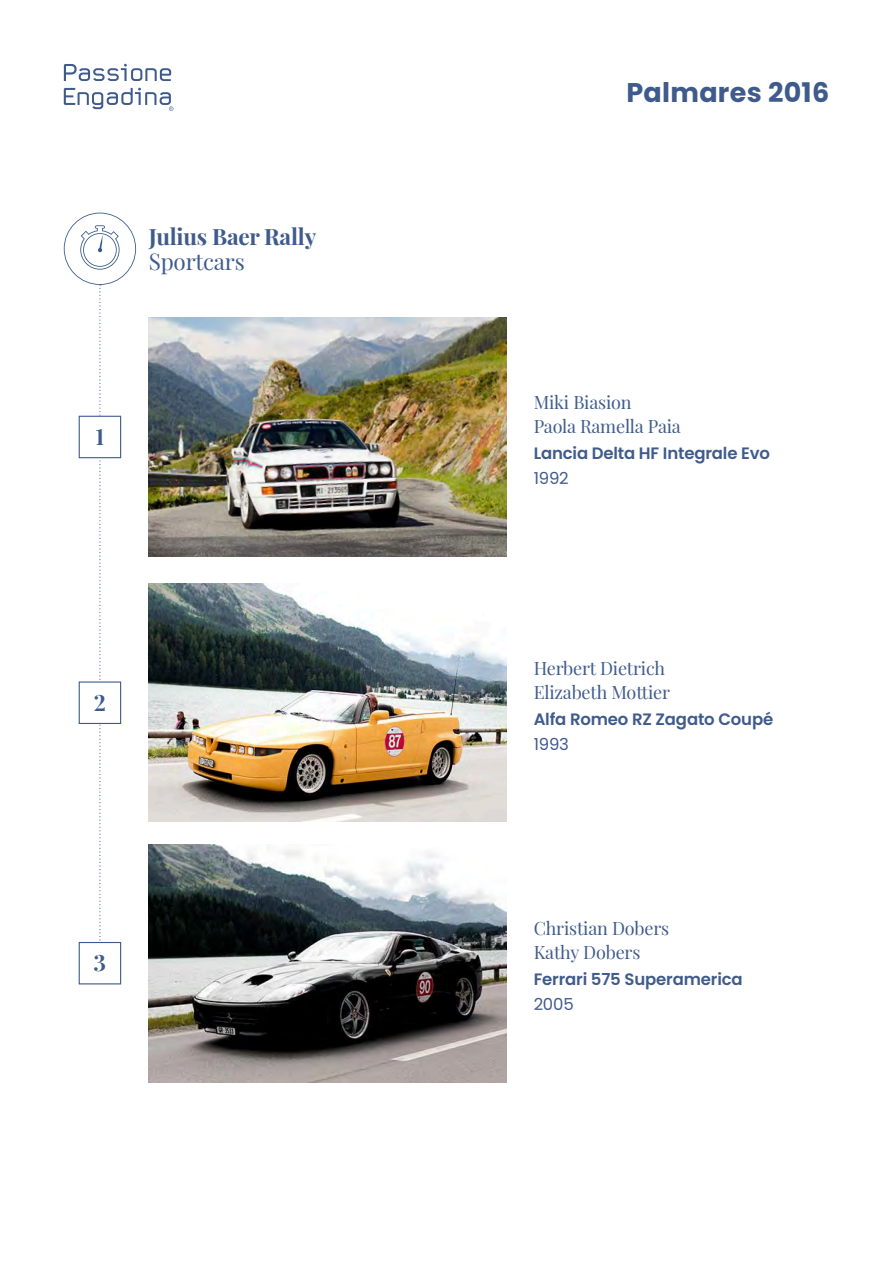
<style>
.page{position:relative;width:893px;height:1263px;background:#fff}
.page>*{position:absolute;margin:0;border:0;box-sizing:border-box;transform-origin:0 0}
.t1{font:700 27px "Poppins";letter-spacing:.01em;color:#3f5b8c}
.t2{font:700 22.5px "Playfair Display";letter-spacing:-.01em;color:#3f5b8c}
.t3{font:22.5px "Playfair Display";letter-spacing:-.01em;color:#3f5b8c}
.t4{font:18px "Playfair Display";letter-spacing:-.01em;color:#3f5b8c}
.t5{font:600 16.5px "Poppins";letter-spacing:-.01em;color:#3f5b8c}
.t6{font:16.5px "Poppins";letter-spacing:-.01em;color:#3f5b8c}
</style>
<div class="page">
<svg style="left:64px;top:213px;width:72px;height:750px"></svg>
<div style="left:79px;top:942px;width:42px;height:42px;background:#fff;border:1px solid #3f5b8c"></div>
<div style="left:79px;top:416px;width:42px;height:42px;background:#fff;border:1px solid #3f5b8c"></div>
<div style="left:79px;top:681px;width:42px;height:43px;background:#fff;border:1px solid #3f5b8c"></div>
<svg style="left:64px;top:64px;width:107px;height:17px"></svg>
<svg style="left:64px;top:88px;width:109px;height:23px"></svg>
<img style="left:149px;top:844px;width:357px;height:238px">
<img style="left:149px;top:318px;width:357px;height:238px">
<img style="left:149px;top:584px;width:357px;height:238px">
<p class="t2" style="left:149px;top:218px;width:169px">Julius Baer Rally</p>
<p class="t3" style="left:149px;top:244px;width:97px">Sportcars</p>
<p class="t2" style="left:96px;top:419px;width:10px">1</p>
<p class="t2" style="left:94px;top:684px;width:14px">2</p>
<p class="t2" style="left:94px;top:945px;width:14px">3</p>
<p class="t1" style="left:626px;top:76px;width:204px">Palmares 2016</p>
<p class="t4" style="left:534px;top:388px;width:99px">Miki Biasion</p>
<p class="t4" style="left:534px;top:412px;width:149px">Paola Ramella Paia</p>
<p class="t5" style="left:534px;top:443px;width:238px">Lancia Delta HF Integrale Evo</p>
<p class="t6" style="left:534px;top:469px;width:37px">1992</p>
<p class="t4" style="left:534px;top:654px;width:133px">Herbert Dietrich</p>
<p class="t4" style="left:534px;top:678px;width:138px">Elizabeth Mottier</p>
<p class="t5" style="left:534px;top:709px;width:241px">Alfa Romeo RZ Zagato Coupé</p>
<p class="t6" style="left:534px;top:735px;width:37px">1993</p>
<p class="t4" style="left:534px;top:915px;width:137px">Christian Dobers</p>
<p class="t4" style="left:534px;top:939px;width:108px">Kathy Dobers</p>
<p class="t5" style="left:534px;top:969px;width:211px">Ferrari 575 Superamerica</p>
<p class="t6" style="left:534px;top:995px;width:42px">2005</p>
</div>
